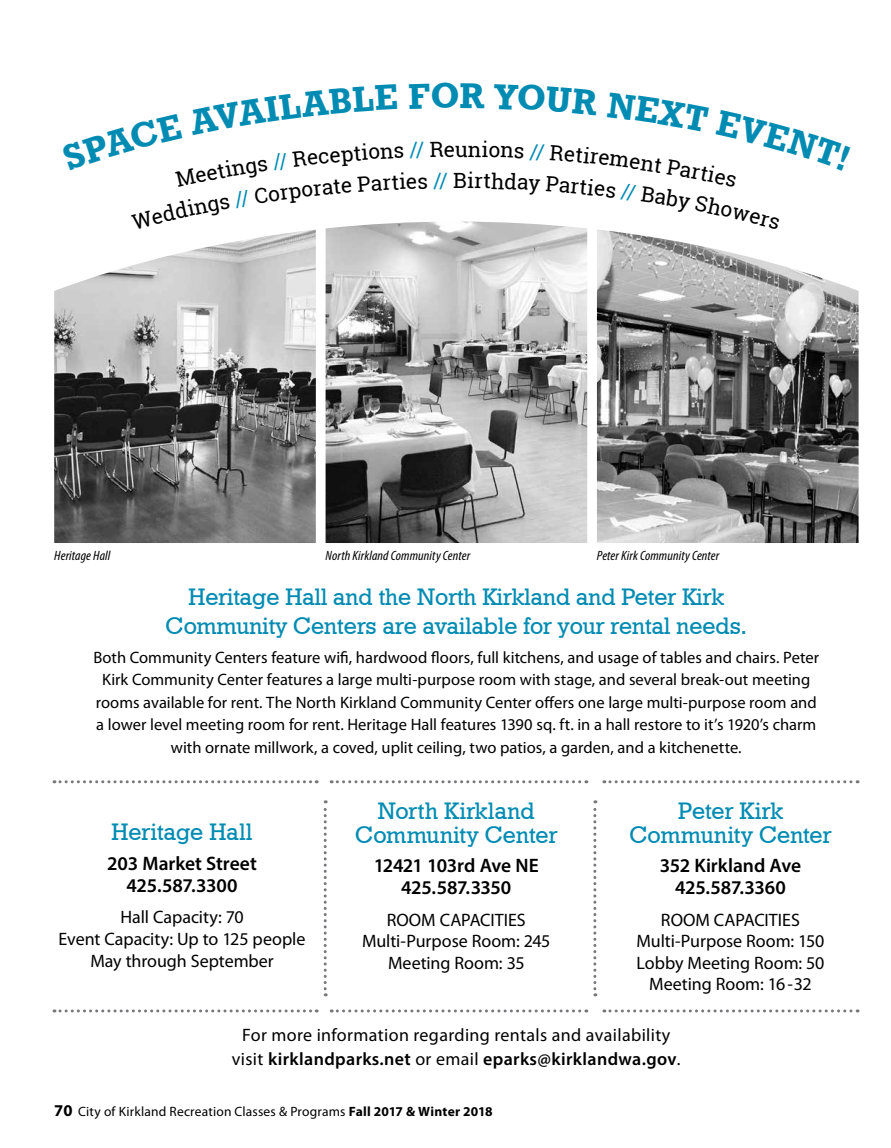
<style>
.page{position:relative;width:891px;height:1148px;background:#fff}
.page>*{position:absolute;margin:0;border:0;box-sizing:border-box;transform-origin:0 0}
.t1{font:36px "Geometric Slab 712 BT Bold A";color:#008bb3}
.t2{font:24px/24px "Geometric Slab 712 BT Medium A";color:#008bb3;text-align:center}
.t3{font:21px "Roboto Slab";color:#000}
.t4{font:600 19.5px/22.5px "Myriad Pro";letter-spacing:-.01em;color:#000;text-align:center}
.t5{font:18px/21.6px "Myriad Pro";color:#000;text-align:center}
.t6{font:18px/24.6px "Myriad Pro";letter-spacing:.02em;color:#000;text-align:center}
.t7{font:16.5px/22.5px "Myriad Pro";color:#000;text-align:center}
.t8{font:italic condensed 13.5px "Myriad Pro";letter-spacing:.01em;color:#000;scale:1.05 1}
.t9{font:13.5px "Myriad Pro";letter-spacing:.01em;color:#000}
.s1{font-weight:600}
.s2{font-weight:700;font-size:16.5px}
.s3{font-weight:700}
</style>
<div class="page">
<img style="left:597px;top:230px;width:262px;height:313px">
<img style="left:54px;top:230px;width:262px;height:313px">
<img style="left:326px;top:230px;width:261px;height:313px">
<svg style="left:54px;top:780px;width:263px;height:3px"></svg>
<svg style="left:54px;top:1009px;width:263px;height:3px"></svg>
<svg style="left:331px;top:780px;width:256px;height:3px"></svg>
<svg style="left:331px;top:1009px;width:256px;height:3px"></svg>
<svg style="left:604px;top:780px;width:254px;height:3px"></svg>
<svg style="left:604px;top:1009px;width:254px;height:3px"></svg>
<svg style="left:324px;top:800px;width:3px;height:196px"></svg>
<svg style="left:593px;top:800px;width:3px;height:196px"></svg>
<svg style="left:314px;top:222px;width:127px;height:8px"></svg>
<svg style="left:461px;top:221px;width:137px;height:9px"></svg>
<h1 class="t1" style="left:431px;top:73px;width:30px">O</h1>
<p class="t3" style="left:444px;top:135px;width:26px">eu</p>
<p class="t3" style="left:453px;top:166px;width:15px">B</p>
<p class="t8" style="left:54px;top:548px;width:55px">Heritage Hall</p>
<p class="t8" style="left:326px;top:548px;width:139px">North Kirkland Community Center</p>
<p class="t8" style="left:597px;top:548px;width:118px">Peter Kirk Community Center</p>
<h2 class="t2" style="left:166px;top:582px;width:580px;line-height:28.2px">Heritage Hall and the North Kirkland and Peter Kirk<br>Community Centers are available for your rental needs.</h2>
<p class="t7" style="left:94px;top:645px;width:727px">Both Community Centers feature wifi, hardwood floors, full kitchens, and usage of tables and chairs. Peter Kirk Community Center features a large multi-purpose room with stage, and several break-out meeting rooms available for rent. The North Kirkland Community Center offers one large multi-purpose room and a lower level meeting room for rent. Heritage Hall features 1390 sq. ft. in a hall restore to it’s 1920’s charm with ornate millwork, a coved, uplit ceiling, two patios, a garden, and a kitchenette.</p>
<h2 class="t2" style="left:112px;top:819px;width:142px">Heritage Hall</h2>
<p class="t4" style="left:107px;top:851px;width:151px">203 Market Street<br>425.587.3300</p>
<p class="t5" style="left:59px;top:906px;width:248px">Hall Capacity: 70<br>Event Capacity: Up to 125 people<br>May through September</p>
<h2 class="t2" style="left:355px;top:798px;width:204px">North Kirkland<br>Community Center</h2>
<p class="t4" style="left:374px;top:853px;width:166px">12421 103rd Ave NE<br>425.587.3350</p>
<p class="t5" style="left:362px;top:908px;width:190px">ROOM CAPACITIES<br>Multi-Purpose Room: 245<br>Meeting Room: 35</p>
<h2 class="t2" style="left:630px;top:798px;width:204px">Peter Kirk<br>Community Center</h2>
<p class="t4" style="left:660px;top:853px;width:143px">352 Kirkland Ave<br>425.587.3360</p>
<p class="t5" style="left:637px;top:908px;width:189px">ROOM CAPACITIES<br>Multi-Purpose Room: 150<br>Lobby Meeting Room: 50<br>Meeting Room: 16 -32</p>
<p class="t6" style="left:232px;top:1021px;width:450px">For more information regarding rentals and availability visit <span class="s1">kirklandparks.net</span> or email <span class="s1">eparks@kirklandwa.gov</span>.</p>
<p class="t9" style="left:54px;top:1103px;width:440px"><span class="s2">70</span> City of Kirkland Recreation Classes &amp; Programs <span class="s3">Fall 2017 &amp; Winter 2018</span></p>
</div>
